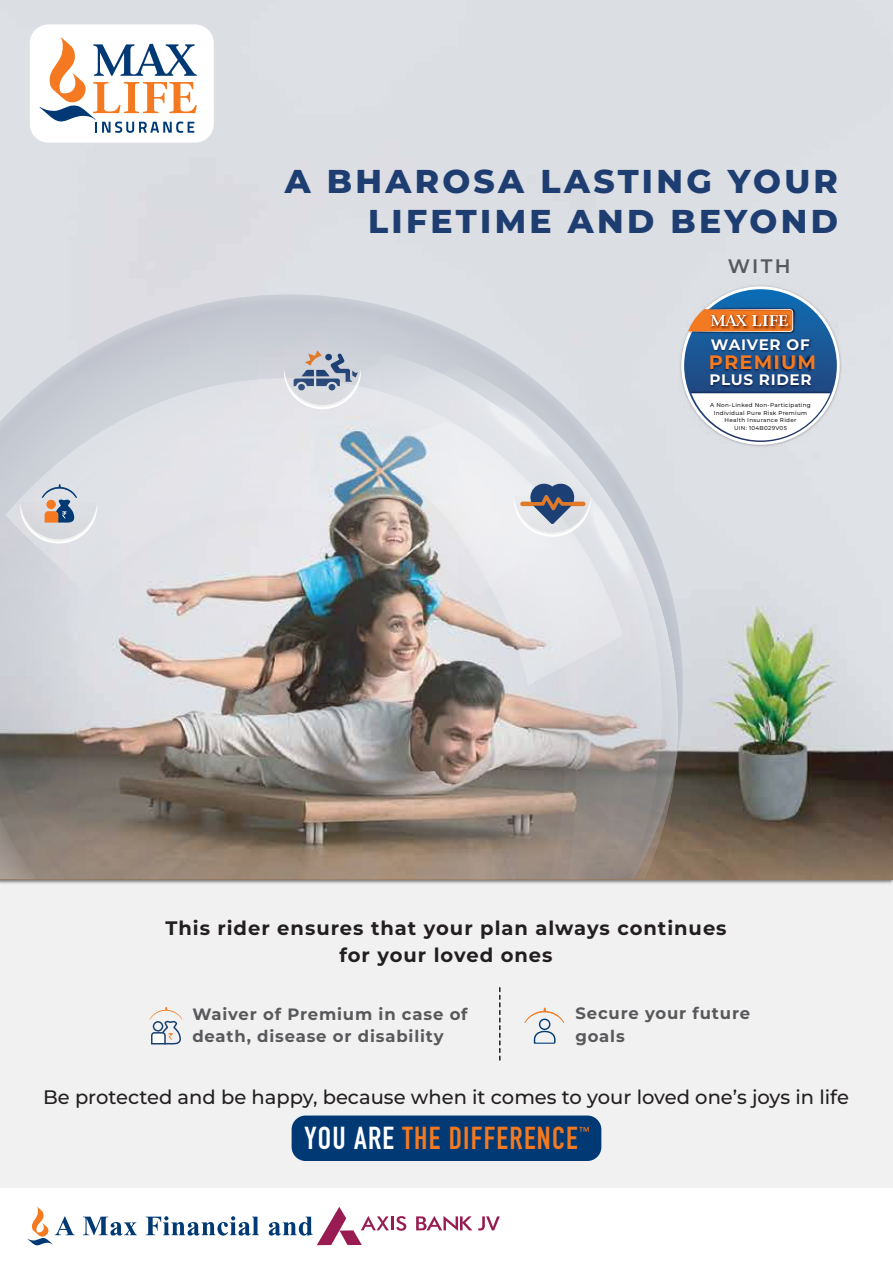
<style>
.page{position:relative;width:893px;height:1263px;background:#fff}
.page>*{position:absolute;margin:0;border:0;box-sizing:border-box;transform-origin:0 0}
.t1{font:800 33px/39.2px "Montserrat";letter-spacing:.1em;color:#1e3e71;text-align:right}
.t2{font:31.35px "DIN Engschrift Std";letter-spacing:.04em;color:#f27921}
.t3{font:500 19.5px "Montserrat";color:#231f20}
.t4{font:700 19.5px/27px "Montserrat";letter-spacing:.05em;color:#231f20;text-align:center}
.t5{font:700 19.5px "Montserrat";letter-spacing:.06em;color:#f37a21}
.t6{font:600 19.5px "Montserrat";color:#58595b}
.t7{font:700 16.5px/22.8px "Montserrat";letter-spacing:.05em;color:#58595b}
.t8{font:700 15.15px "Montserrat";letter-spacing:.045em;color:#fff}
.t9{font:500 5.7px/7.5px "Montserrat";letter-spacing:.05em;color:#231f20;text-align:center}
.s1{color:#fff}
</style>
<div class="page">
<div style="left:0;top:801px;width:893px;height:387px;background:#f1f1f2"></div>
<img style="left:0;top:0;width:893px;height:879px">
<svg style="left:499px;top:988px;width:2px;height:73px"></svg>
<svg style="left:524px;top:1008px;width:40px;height:36px"></svg>
<svg style="left:149px;top:1007px;width:33px;height:38px"></svg>
<svg style="left:0;top:294px;width:683px;height:584px;background:#d1d4da"></svg>
<svg style="left:0;top:339px;width:655px;height:440px;background:#bcb9b9"></svg>
<svg style="left:662px;top:366px;width:16px;height:512px;background:#ced0d4"></svg>
<div style="left:0;top:455px;width:13px;height:239px;background:#cccfd6"></div>
<svg style="left:327px;top:354px;width:335px;height:402px;background:#b0abaa"></svg>
<svg style="left:144px;top:756px;width:531px;height:122px;background:#89817a"></svg>
<svg style="left:5px;top:378px;width:455px;height:219px;background:#d1d5da"></svg>
<img style="left:372px;top:421px;width:251px;height:265px">
<svg style="left:0;top:779px;width:634px;height:99px;background:#8a7c6f"></svg>
<svg style="left:284px;top:350px;width:77px;height:59px;background:#c4c3ca"></svg>
<img style="left:283px;top:368px;width:78px;height:39px">
<svg style="left:20px;top:484px;width:78px;height:59px;background:#cdcdd1"></svg>
<svg style="left:460px;top:378px;width:189px;height:231px;background:#dadde2"></svg>
<div style="left:292px;top:1115px;width:309px;height:46px;background:#003974;border-radius:14px"></div>
<svg style="left:579px;top:1127px;width:10px;height:5px"></svg>
<div style="left:30px;top:24px;width:184px;height:119px;background:#fff;border-radius:19px"></div>
<svg style="left:39px;top:37px;width:158px;height:96px"></svg>
<svg style="left:27px;top:1207px;width:48px;height:38px"></svg>
<svg style="left:83px;top:1216px;width:54px;height:19px"></svg>
<svg style="left:146px;top:1216px;width:113px;height:19px"></svg>
<svg style="left:478px;top:1216px;width:22px;height:14px"></svg>
<svg style="left:416px;top:1216px;width:56px;height:15px"></svg>
<svg style="left:269px;top:1207px;width:137px;height:38px"></svg>
<img style="left:679px;top:379px;width:162px;height:70px">
<img style="left:679px;top:283px;width:162px;height:96px">
<svg style="left:681px;top:286px;width:159px;height:159px"></svg>
<h1 class="t1" style="left:285px;top:160px;width:555px">A BHAROSA LASTING YOUR<br>LIFETIME AND BEYOND</h1>
<h3 class="t6" style="left:728px;top:252px;width:64px">WITH</h3>
<h3 class="t8" style="left:711px;top:333px;width:101px">WAIVER OF</h3>
<h3 class="t5" style="left:709px;top:348px;width:109px">PREMIUM</h3>
<h3 class="t8" style="left:710px;top:368px;width:103px">PLUS RIDER</h3>
<p class="t9" style="left:710px;top:401px;width:102px">A Non-Linked Non-Participating<br>Individual Pure Risk Premium<br>Health Insurance Rider<br>UIN: 104B029V05</p>
<h3 class="t4" style="left:165px;top:913px;width:563px">This rider ensures that your plan always continues for your loved ones</h3>
<h3 class="t7" style="left:192px;top:1001px;width:277px">Waiver of Premium in case of death, disease or disability</h3>
<h3 class="t7" style="left:576px;top:1001px;width:176px">Secure your future goals</h3>
<h3 class="t3" style="left:43px;top:1083px;width:807px">Be protected and be happy, because when it comes to your loved one’s joys in life</h3>
<h2 class="t2" style="left:304px;top:1120px;width:275px"><span class="s1">YOU ARE</span> THE DIFFERENCE</h2>
</div>
